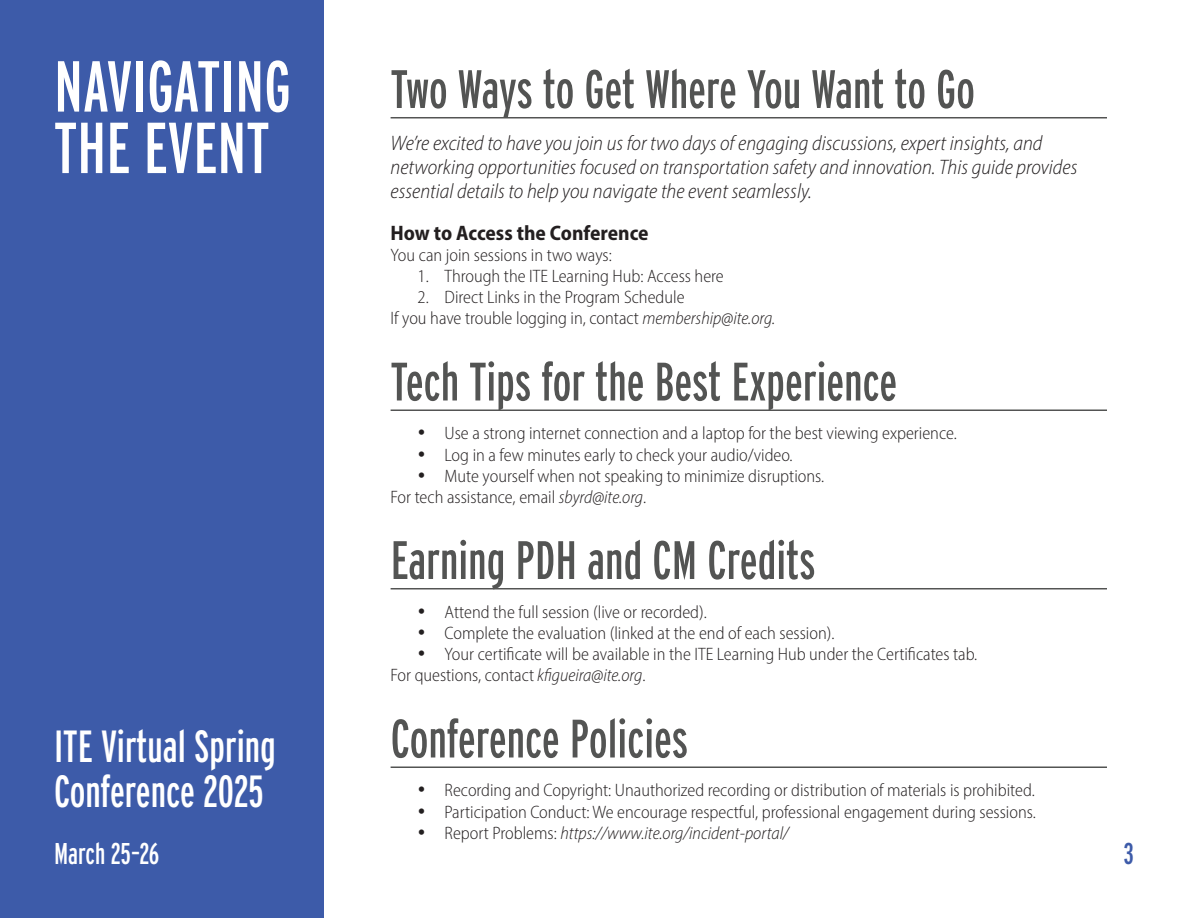
<style>
.page{position:relative;width:1188px;height:918px;background:#fff}
.page>*{position:absolute;margin:0;border:0;box-sizing:border-box;transform-origin:0 0}
.t1{font:extra-condensed 72px/61.5px "Interstate";color:#fff}
.t2{font:extra-condensed 54px "Interstate";color:#535453}
.t3{font:extra-condensed 45px/45px "Interstate";color:#fff}
.t4{font:extra-condensed 30px "Interstate";letter-spacing:-.005em;color:#fff}
.t5{font:extra-condensed 30px "Interstate";color:#3d5ba9}
.t6{font:italic 300 semi-condensed 21px/24px "Myriad Pro";color:#231f20}
.t7{font:700 semi-condensed 21px "Myriad Pro";letter-spacing:-.005em;color:#231f20}
.t8{font:300 semi-condensed 18px/21px "Myriad Pro";color:#231f20}
.t9{font:italic 300 semi-condensed 18px "Myriad Pro";color:#231f20}
.s1{font-style:italic}
.s2{font-style:normal}
</style>
<div class="page">
<div style="left:0;top:0;width:324px;height:918px;background:#3d5ba9"></div>
<hr style="left:391px;top:117px;width:716px;height:1px;background:#535453">
<hr style="left:391px;top:409px;width:716px;height:2px;background:#535453">
<hr style="left:391px;top:588px;width:716px;height:1px;background:#535453">
<hr style="left:391px;top:766px;width:716px;height:2px;background:#535453">
<h1 class="t1" style="left:54px;top:55px;width:239px">NAVIGATING<br>THE EVENT</h1>
<h2 class="t2" style="left:391px;top:56px;width:586px">Two Ways to Get Where You Want to Go</h2>
<p class="t6" style="left:391px;top:131px;width:688px">We’re excited to have you join us for two days of engaging discussions, expert insights, and networking opportunities focused on transportation safety and innovation. This guide provides essential details to help you navigate the event seamlessly.</p>
<p class="t7" style="left:391px;top:219px;width:260px">How to Access the Conference</p>
<p class="t8" style="left:391px;top:244px;width:223px">You can join sessions in two ways:</p>
<p class="t8" style="left:418px;top:265px;width:308px">1. Through the ITE Learning Hub: Access here</p>
<p class="t8" style="left:391px;top:286px;width:386px;text-indent:27px">2. Direct Links in the Program Schedule<br>If you have trouble logging in, contact <span class="s1">membership@ite.org.</span></p>
<h2 class="t2" style="left:391px;top:349px;width:508px">Tech Tips for the Best Experience</h2>
<p class="t8" style="left:418px;top:423px;width:541px">• Use a strong internet connection and a laptop for the best viewing experience.</p>
<p class="t8" style="left:418px;top:444px;width:377px">• Log in a few minutes early to check your audio/video.</p>
<p class="t8" style="left:391px;top:465px;width:435px;text-indent:27px">• Mute yourself when not speaking to minimize disruptions.<br>For tech assistance, email <span class="s1">sbyrd@ite.org</span>.</p>
<h2 class="t2" style="left:391px;top:527px;width:426px">Earning PDH and CM Credits</h2>
<p class="t8" style="left:418px;top:601px;width:291px">• Attend the full session (live or recorded).</p>
<p class="t8" style="left:418px;top:622px;width:418px">• Complete the evaluation (linked at the end of each session).</p>
<p class="t8" style="left:391px;top:643px;width:588px;text-indent:27px">• Your certificate will be available in the ITE Learning Hub under the Certificates tab.<br>For questions, contact <span class="s1">kfigueira@ite.org</span>.</p>
<h2 class="t2" style="left:391px;top:706px;width:299px">Conference Policies</h2>
<p class="t8" style="left:418px;top:780px;width:619px">• Recording and Copyright: Unauthorized recording or distribution of materials is prohibited.</p>
<p class="t8" style="left:418px;top:801px;width:620px">• Participation Conduct: We encourage respectful, professional engagement during sessions.</p>
<p class="t9" style="left:418px;top:822px;width:373px">• <span class="s2">Report Problems:</span> https://www.ite.org/incident-portal/</p>
<h3 class="t3" style="left:54px;top:723px;width:223px">ITE Virtual Spring<br>Conference 2025</h3>
<h3 class="t4" style="left:54px;top:835px;width:107px">March 25–26</h3>
<h3 class="t5" style="left:1124px;top:835px;width:12px">3</h3>
</div>
